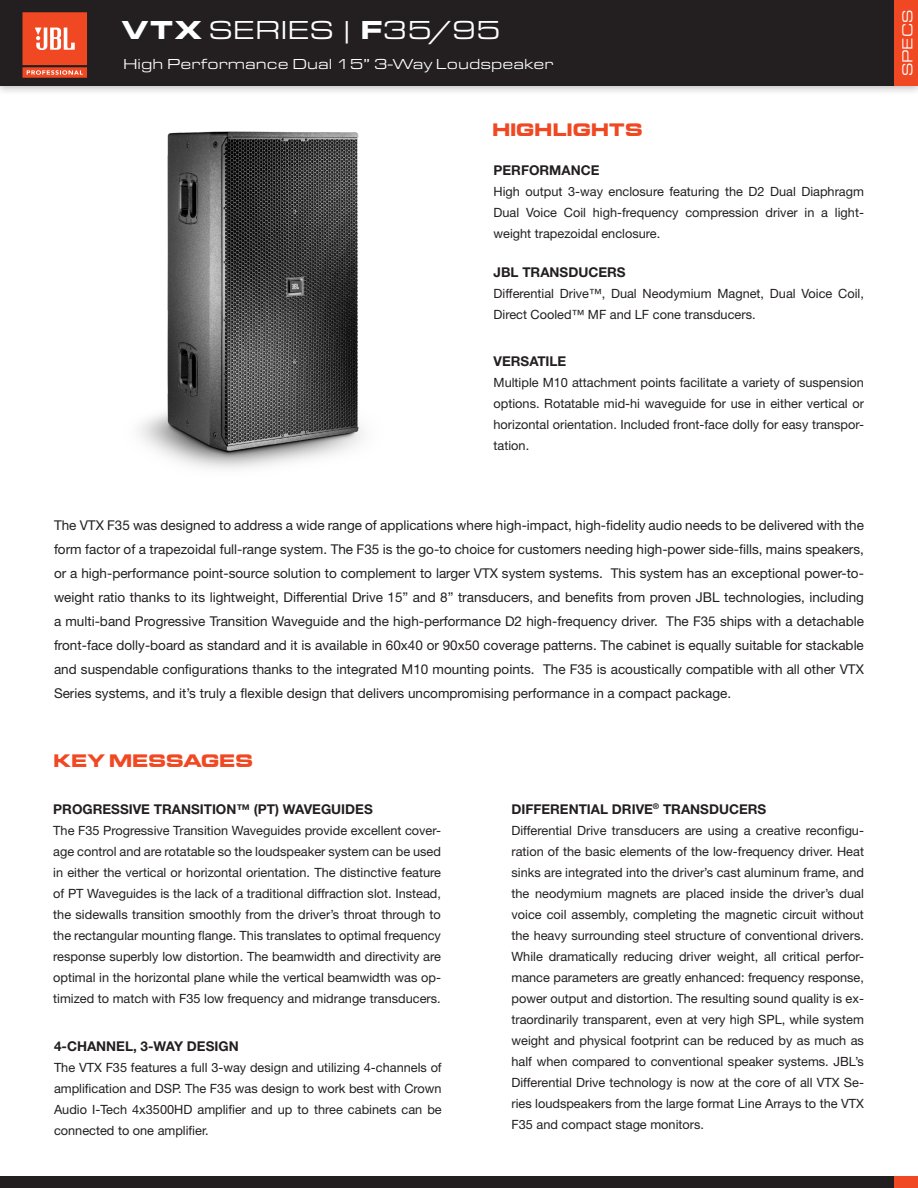
<style>
.page{position:relative;width:918px;height:1188px;background:#fff}
.page>*{position:absolute;margin:0;border:0;box-sizing:border-box;transform-origin:0 0}
.t1{font:27px "Eurostile Ext";color:#fff}
.Titles{font:700 18px "Eddmond";color:#f04822}
.t2{font:15px "Eurostile Ext";color:#fff}
.Description{font:13.5px/24px "Helvetica Neue";color:#231f20;text-align:justify}
.Main_Body{font:700 13.5px "Helvetica Neue";color:#231f20}
.Main_Body-2{font:12.75px/21px "Helvetica Neue";color:#231f20;text-align:justify}
.s1{font-weight:900}
</style>
<div class="page">
<div style="left:0;top:0;width:918px;height:95px;background:#231f20;opacity:.3"></div>
<div style="left:0;top:0;width:918px;height:86px;background:#231f20"></div>
<div style="left:14px;top:6px;width:81px;height:82px;background:#231f20"></div>
<svg style="left:22px;top:12px;width:65px;height:66px;background:#e75d3d"></svg>
<div style="left:894px;top:0;width:24px;height:86px;background:#f04822"></div>
<div style="left:0;top:1176px;width:918px;height:12px;background:#231f20"></div>
<div style="left:894px;top:1176px;width:24px;height:12px;background:#f04822"></div>
<img style="left:139px;top:131px;width:223px;height:338px">
<h1 class="t1" style="left:122px;top:12px;width:381px"><span class="s1">VTX</span> SERIES | <span class="s1">F</span>35/95</h1>
<p class="t2" style="left:123px;top:54px;width:432px">High Performance Dual 15” 3-Way Loudspeaker</p>
<p class="Titles" style="left:492px;top:117px;width:152px">HIGHLIGHTS</p>
<p class="Main_Body" style="left:494px;top:160px;width:108px">PERFORMANCE</p>
<p class="Main_Body-2" style="left:494px;top:182px;width:372px">High output 3-way enclosure featuring the D2 Dual Diaphragm Dual Voice Coil high-frequency compression driver in a light&shy;weight trapezoidal enclosure.</p>
<p class="Main_Body" style="left:494px;top:261px;width:134px">JBL TRANSDUCERS</p>
<p class="Main_Body-2" style="left:494px;top:283px;width:372px">Differential Drive™, Dual Neodymium Magnet, Dual Voice Coil,<br>Direct Cooled™ MF and LF cone transducers.</p>
<p class="Main_Body" style="left:494px;top:351px;width:74px">VERSATILE</p>
<p class="Main_Body-2" style="left:494px;top:373px;width:372px">Multiple M10 attachment points facilitate a variety of suspension options. Rotatable mid-hi waveguide for use in either vertical or horizontal orientation. Included front-face dolly for easy transpor&shy;tation.</p>
<p class="Description" style="left:54px;top:514px;width:811px">The VTX F35 was designed to address a wide range of applications where high-impact, high-fidelity audio needs to be delivered with the form factor of a trapezoidal full-range system. The F35 is the go-to choice for customers needing high-power side-fills, mains speakers, or a high-performance point-source solution to complement to larger VTX system systems. This system has an exceptional power-to&shy;weight ratio thanks to its lightweight, Differential Drive 15” and 8” transducers, and benefits from proven JBL technologies, including a multi-band Progressive Transition Waveguide and the high-performance D2 high-frequency driver. The F35 ships with a detachable front-face dolly-board as standard and it is available in 60x40 or 90x50 coverage patterns. The cabinet is equally suitable for stackable and suspendable configurations thanks to the integrated M10 mounting points. The F35 is acoustically compatible with all other VTX Series systems, and it’s truly a flexible design that delivers uncompromising performance in a compact package.</p>
<p class="Titles" style="left:53px;top:749px;width:201px">KEY MESSAGES</p>
<p class="Main_Body" style="left:53px;top:798px;width:321px">PROGRESSIVE TRANSITION™ (PT) WAVEGUIDES</p>
<p class="Main_Body-2" style="left:53px;top:820px;width:389px">The F35 Progressive Transition Waveguides provide excellent cover&shy;age control and are rotatable so the loudspeaker system can be used in either the vertical or horizontal orientation. The distinctive feature of PT Waveguides is the lack of a traditional diffraction slot. Instead, the sidewalls transition smoothly from the driver’s throat through to the rectangular mounting flange. This translates to optimal frequency response superbly low distortion. The beamwidth and directivity are optimal in the horizontal plane while the vertical beamwidth was op&shy;timized to match with F35 low frequency and midrange transducers.</p>
<p class="Main_Body" style="left:54px;top:1035px;width:186px">4-CHANNEL, 3-WAY DESIGN</p>
<p class="Main_Body-2" style="left:54px;top:1057px;width:389px">The VTX F35 features a full 3-way design and utilizing 4-channels of amplification and DSP. The F35 was design to work best with Crown Audio I-Tech 4x3500HD amplifier and up to three cabinets can be connected to one amplifier.</p>
<p class="Main_Body" style="left:512px;top:798px;width:256px">DIFFERENTIAL DRIVE<sup>®</sup> TRANSDUCERS</p>
<p class="Main_Body-2" style="left:512px;top:820px;width:354px">Differential Drive transducers are using a creative reconfigu&shy;ration of the basic elements of the low-frequency driver. Heat sinks are integrated into the driver’s cast aluminum frame, and the neodymium magnets are placed inside the driver’s dual voice coil assembly, completing the magnetic circuit without the heavy surrounding steel structure of conventional drivers.<br>While dramatically reducing driver weight, all critical perfor&shy;mance parameters are greatly enhanced: frequency response, power output and distortion. The resulting sound quality is ex&shy;traordinarily transparent, even at very high SPL, while system weight and physical footprint can be reduced by as much as half when compared to conventional speaker systems. JBL’s Differential Drive technology is now at the core of all VTX Se&shy;ries loudspeakers from the large format Line Arrays to the VTX F35 and compact stage monitors.</p>
<p class="t2" style="left:898px;top:76px;width:68px;rotate:-90deg">SPECS</p>
</div>
